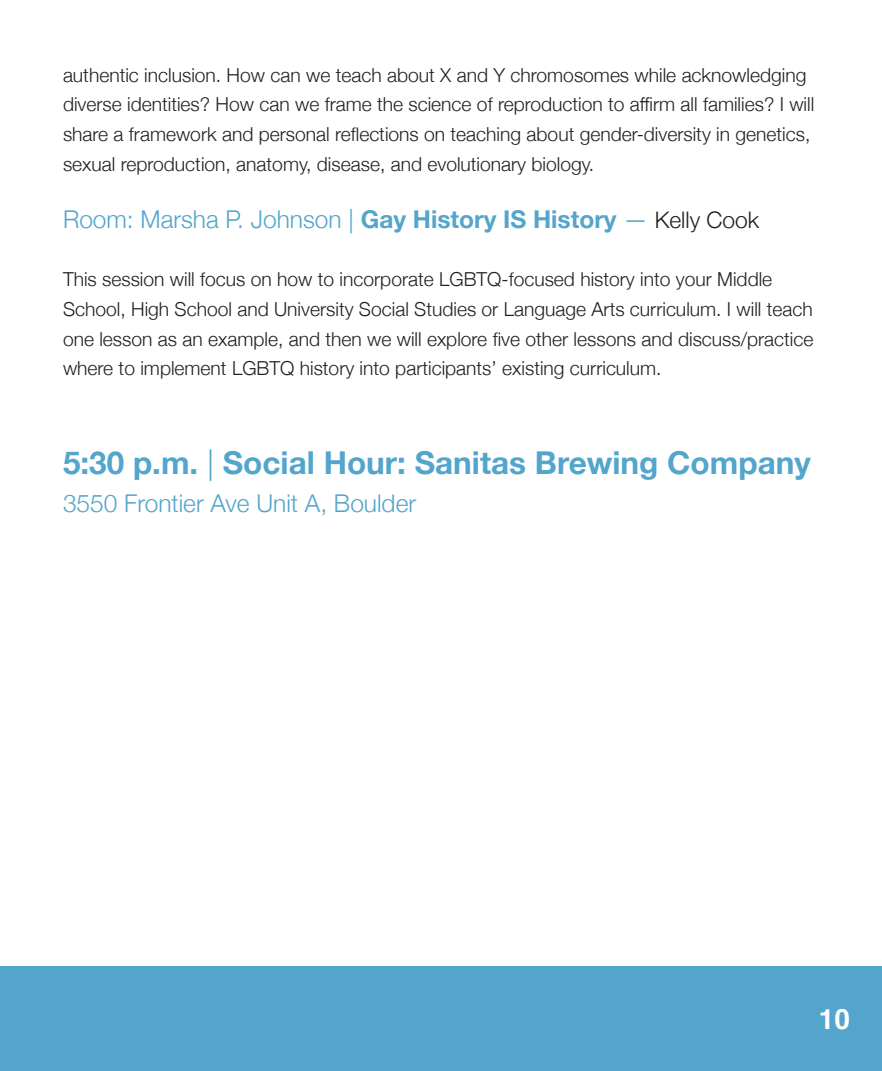
<style>
.page{position:relative;width:882px;height:1071px;background:#fff}
.page>*{position:absolute;margin:0;border:0;box-sizing:border-box;transform-origin:0 0}
.t1{font:700 31.5px "Helvetica Neue";color:#53a5cb}
.t2{font:700 28px "Helvetica";color:#fff}
.t3{font:300 24.5px "Helvetica Neue";color:#53a5cb}
.t4{font:300 19.25px/29.8px "Helvetica Neue";color:#231f20}
.s1{font-weight:700}
.s2{font-size:22.75px;color:#231f20}
.s3{font-weight:300}
</style>
<div class="page">
<div style="left:0;top:966px;width:882px;height:105px;background:#53a5cb"></div>
<p class="t4" style="left:63px;top:58px;width:753px">authentic inclusion. How can we teach about X and Y chromosomes while acknowledging diverse identities? How can we frame the science of reproduction to affirm all families? I will share a framework and personal reflections on teaching about gender-diversity in genetics, sexual reproduction, anatomy, disease, and evolutionary biology.</p>
<p class="t3" style="left:63px;top:200px;width:698px">Room: Marsha P. Johnson | <span class="s1">Gay History IS History</span> — <span class="s2">Kelly Cook</span></p>
<p class="t4" style="left:63px;top:263px;width:752px">This session will focus on how to incorporate LGBTQ-focused history into your Middle School, High School and University Social Studies or Language Arts curriculum. I will teach one lesson as an example, and then we will explore five other lessons and discuss/practice where to implement LGBTQ history into participants’ existing curriculum.</p>
<p class="t1" style="left:63px;top:438px;width:749px">5:30 p.m. <span class="s3">|</span> Social Hour: Sanitas Brewing Company</p>
<p class="t3" style="left:63px;top:483px;width:355px">3550 Frontier Ave Unit A, Boulder</p>
<p class="t2" style="left:819px;top:997px;width:33px">10</p>
</div>
